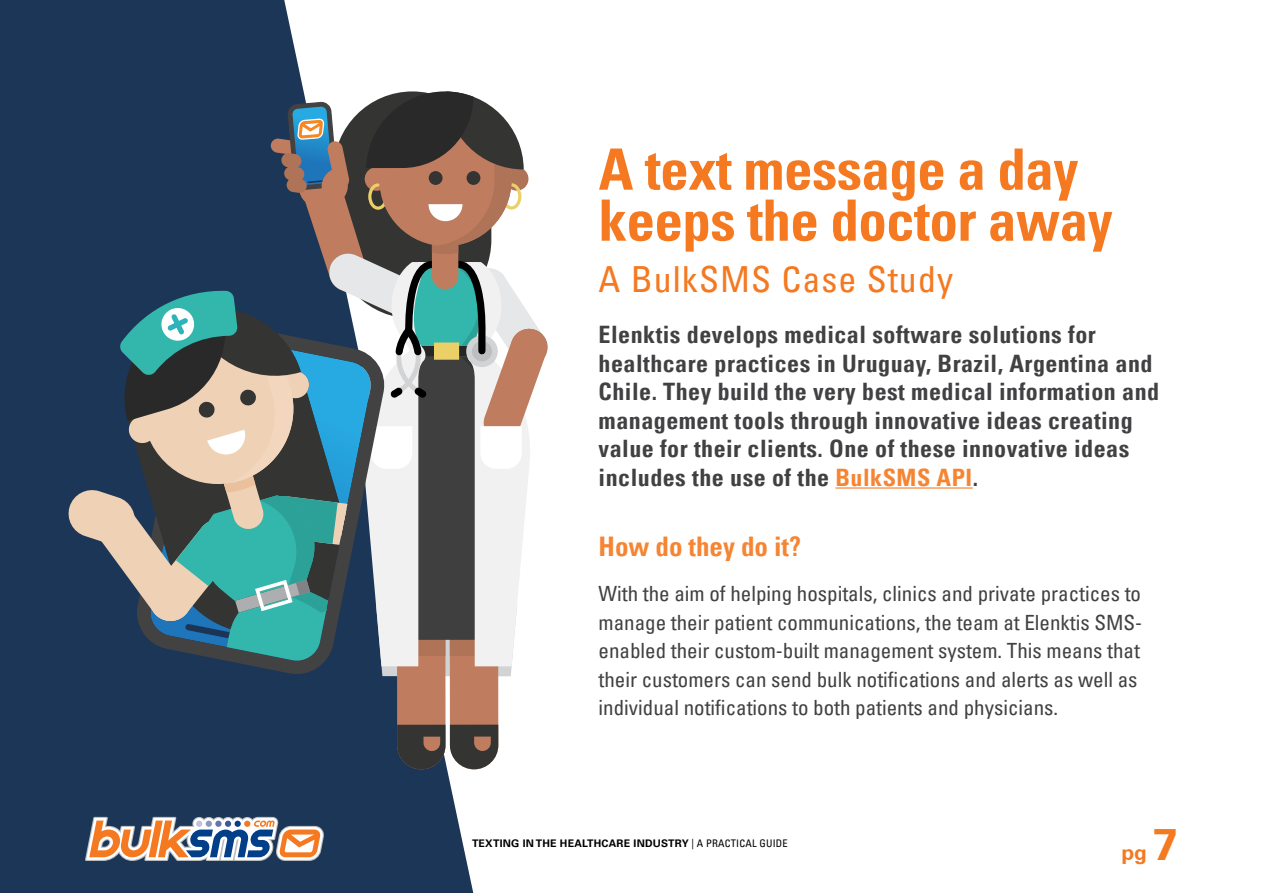
<style>
.page{position:relative;width:1263px;height:893px;background:#fff}
.page>*{position:absolute;margin:0;border:0;box-sizing:border-box;transform-origin:0 0}
.t1{font:700 condensed 57px/51px "Univers LT Pro";letter-spacing:-.01em;color:#f47920}
.t2{font:condensed 36px "Univers LT Pro";letter-spacing:.03em;color:#f47920}
.t3{font:700 condensed 27px "Univers LT Pro";color:#f68533}
.t4{font:700 condensed 24px/28.5px "Univers LT Pro";letter-spacing:.02em;color:#414042}
.t5{font:condensed 21px/28.5px "Univers LT Pro";color:#414042}
.t6{font:700 21px "Univers LT Pro 65";color:#f47920}
.t7{font:700 10.5px "Univers LT Pro 65";letter-spacing:.02em;color:#000}
.s1{color:#f68533}
.s2{font-family:"Univers LT Pro";font-weight:400;font-stretch:condensed}
.s3{font-size:45px}
</style>
<div class="page">
<hr style="left:835px;top:487px;width:138px;height:2px;background:#f68533">
<svg style="left:0;top:0;width:473px;height:893px;background:#344b69"></svg>
<div style="left:397px;top:534px;width:48px;height:235px;background:#c07c5f;border-radius:24px"></div>
<div style="left:450px;top:534px;width:48px;height:235px;background:#c07c5f;border-radius:24px"></div>
<svg style="left:397px;top:725px;width:101px;height:44px"></svg>
<svg style="left:66px;top:91px;width:482px;height:585px"></svg>
<svg style="left:85px;top:817px;width:239px;height:44px"></svg>
<h1 class="t1" style="left:599px;top:143px;width:516px">A text message a day keeps the doctor away</h1>
<h2 class="t2" style="left:599px;top:256px;width:356px">A BulkSMS Case Study</h2>
<p class="t4" style="left:599px;top:320px;width:562px">Elenktis develops medical software solutions for healthcare practices in Uruguay, Brazil, Argentina and Chile. They build the very best medical information and management tools through innovative ideas creating value for their clients. One of these innovative ideas includes the use of the <span class="s1">BulkSMS API</span>.</p>
<p class="t3" style="left:599px;top:530px;width:204px">How do they do it?</p>
<p class="t5" style="left:599px;top:579px;width:545px">With the aim of helping hospitals, clinics and private practices to manage their patient communications, the team at Elenktis SMS&shy;enabled their custom-built management system. This means that their customers can send bulk notifications and alerts as well as individual notifications to both patients and physicians.</p>
<p class="t7" style="left:472px;top:836px;width:317px">TEXTING IN THE HEALTHCARE INDUSTRY <span class="s2">| A PRACTICAL GUIDE</span></p>
<p class="t6" style="left:1121px;top:837px;width:58px">pg <span class="s3">7</span></p>
</div>
